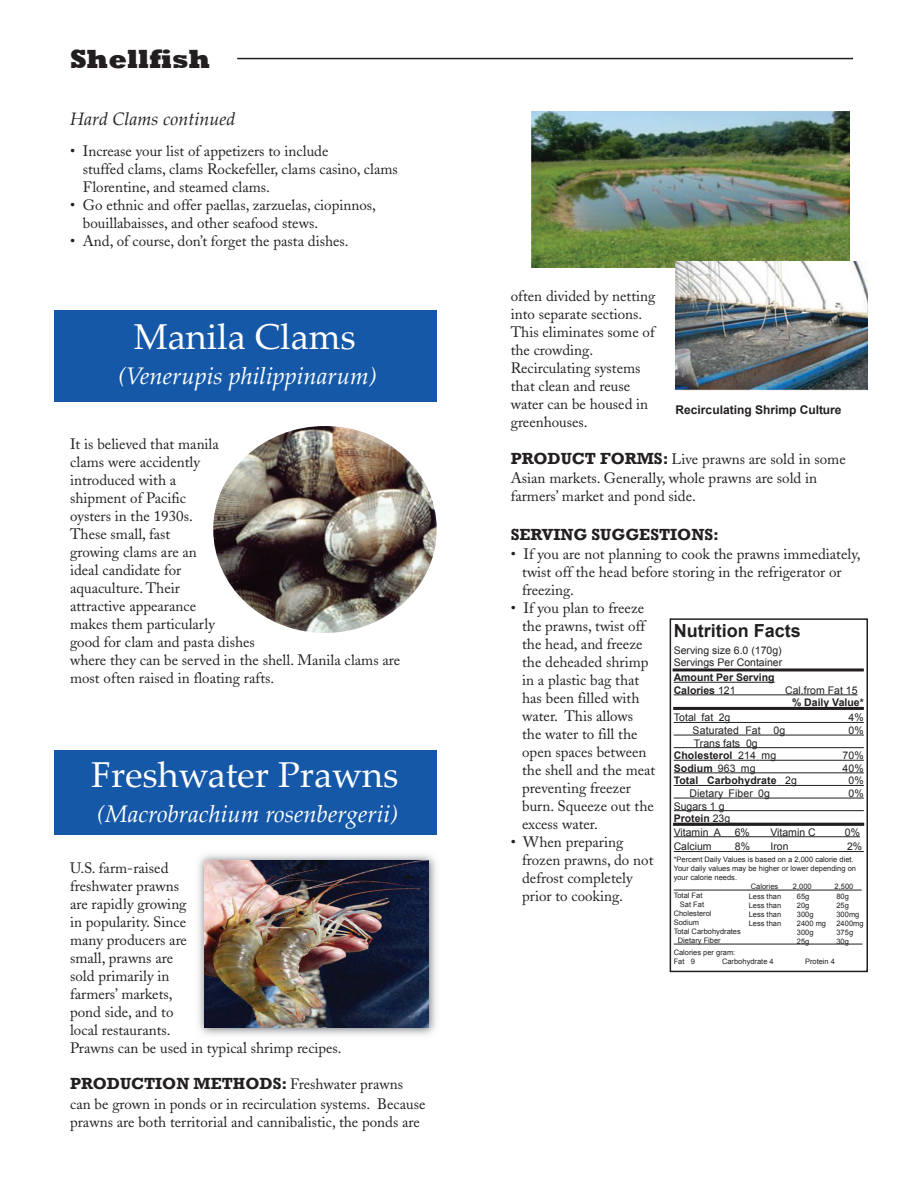
<style>
.page{position:relative;width:918px;height:1188px;background:#fff}
.page>*{position:absolute;margin:0;border:0;box-sizing:border-box;transform-origin:0 0}
.t1{font:36px "Palatino Linotype";color:#fff}
.t2{font:800 27px "Rockwell";color:#231f20}
.t3{font:italic 24px "Palatino Linotype";color:#fff}
.t4{font:italic 18px "Palatino Linotype";color:#231f20}
.t5{font:700 18px "Arial";color:#231f20}
.t6{font:700 16.5px "Rockwell";color:#231f20}
.t7{font:15px/18px "Adobe Caslon";color:#231f20}
.t8{font:700 12px "Arial";color:#231f20}
.t9{font:10.5px/12.6px "Arial";color:#231f20}
.t10{font:700 10.5px/12.6px "Arial";color:#231f20}
.t11{font:7.5px/9px "Arial";color:#231f20}
.s1{font-family:"Adobe Caslon";font-weight:400;font-size:15px}
.s2{font-family:"Rockwell";font-weight:700;font-size:16.5px}
.s3{font-weight:400}
.s4{font-weight:700}
</style>
<div class="page">
<img style="left:213px;top:426px;width:224px;height:207px;border-radius:50%">
<div style="left:670px;top:618px;width:198px;height:354px;border:2px solid #231f20"></div>
<hr style="left:674px;top:682px;width:101px;height:1px;background:#231f20">
<hr style="left:674px;top:695px;width:41px;height:1px;background:#231f20">
<hr style="left:715px;top:695px;width:143px;height:1px;background:#231f20">
<hr style="left:674px;top:722px;width:190px;height:1px;background:#231f20">
<hr style="left:674px;top:735px;width:190px;height:1px;background:#231f20">
<hr style="left:674px;top:747px;width:190px;height:1px;background:#231f20">
<hr style="left:674px;top:760px;width:64px;height:1px;background:#231f20">
<hr style="left:738px;top:760px;width:126px;height:1px;background:#231f20">
<hr style="left:674px;top:773px;width:39px;height:1px;background:#231f20">
<hr style="left:713px;top:773px;width:151px;height:1px;background:#231f20">
<hr style="left:674px;top:785px;width:103px;height:1px;background:#231f20">
<hr style="left:777px;top:785px;width:87px;height:1px;background:#231f20">
<hr style="left:674px;top:798px;width:190px;height:1px;background:#231f20">
<hr style="left:674px;top:810px;width:190px;height:1px;background:#231f20">
<hr style="left:674px;top:836px;width:186px;height:1px;background:#231f20">
<hr style="left:674px;top:851px;width:190px;height:1px;background:#231f20">
<hr style="left:674px;top:890px;width:188px;height:1px;background:#231f20">
<hr style="left:674px;top:944px;width:189px;height:1px;background:#231f20">
<hr style="left:673px;top:668px;width:191px;height:3px;background:#231f20">
<hr style="left:673px;top:707px;width:191px;height:3px;background:#231f20">
<hr style="left:673px;top:823px;width:191px;height:3px;background:#231f20">
<hr style="left:237px;top:58px;width:616px;height:1px;background:#231f20">
<div style="left:54px;top:310px;width:382px;height:91px;background:#1558a8"></div>
<div style="left:54px;top:750px;width:382px;height:85px;background:#1558a8"></div>
<img style="left:198px;top:854px;width:238px;height:188px">
<img style="left:205px;top:860px;width:223px;height:167px">
<img style="left:532px;top:112px;width:318px;height:155px">
<img style="left:676px;top:262px;width:192px;height:129px">
<h2 class="t2" style="left:70px;top:43px;width:142px">Shellfish</h2>
<p class="t4" style="left:70px;top:112px;width:167px">Hard Clams continued</p>
<p class="t7" style="left:83px;top:143px;width:316px;text-indent:-13px">• Increase your list of appetizers to include<br>stuffed clams, clams Rockefeller, clams casino, clams<br>Florentine, and steamed clams.</p>
<p class="t7" style="left:83px;top:197px;width:295px;text-indent:-13px">• Go ethnic and offer paellas, zarzuelas, ciopinnos, bouillabaisses, and other seafood stews.</p>
<p class="t7" style="left:70px;top:233px;width:280px">• And, of course, don’t forget the pasta dishes.</p>
<h1 class="t1" style="left:134px;top:322px;width:224px">Manila Clams</h1>
<h3 class="t3" style="left:119px;top:366px;width:260px">(Venerupis philippinarum)</h3>
<p class="t7" style="left:70px;top:437px;width:332px">It is believed that manila<br>clams were accidently<br>introduced with a<br>shipment of Pacific<br>oysters in the 1930s.<br>These small, fast<br>growing clams are an<br>ideal candidate for<br>aquaculture. Their<br>attractive appearance<br>makes them particularly<br>good for clam and pasta dishes<br>where they can be served in the shell. Manila clams are most often raised in floating rafts.</p>
<h1 class="t1" style="left:91px;top:761px;width:309px">Freshwater Prawns</h1>
<h3 class="t3" style="left:97px;top:805px;width:303px">(Macrobrachium rosenbergerii)</h3>
<p class="t7" style="left:70px;top:860px;width:273px">U.S. farm-raised<br>freshwater prawns<br>are rapidly growing<br>in popularity. Since<br>many producers are<br>small, prawns are<br>sold primarily in<br>farmers’ markets,<br>pond side, and to<br>local restaurants.<br>Prawns can be used in typical shrimp recipes.</p>
<p class="t6" style="left:70px;top:1074px;width:335px">PRODUCTION METHODS: <span class="s1">Freshwater prawns</span></p>
<p class="t7" style="left:70px;top:1097px;width:357px">can be grown in ponds or in recirculation systems. Because prawns are both territorial and cannibalistic, the ponds are</p>
<p class="t7" style="left:511px;top:289px;width:146px">often divided by netting into separate sections.<br>This eliminates some of the crowding.<br>Recirculating systems that clean and reuse water can be housed in greenhouses.</p>
<p class="t7" style="left:511px;top:450px;width:337px;line-height:19.8px"><span class="s2">PRODUCT FORMS:</span> Live prawns are sold in some<br>Asian markets. Generally, whole prawns are sold in</p>
<p class="t7" style="left:511px;top:489px;width:187px">farmers’ market and pond side.</p>
<p class="t6" style="left:511px;top:524px;width:210px">SERVING SUGGESTIONS:</p>
<p class="t7" style="left:522px;top:547px;width:340px;text-indent:-11px">• If you are not planning to cook the prawns immediately, twist off the head before storing in the refrigerator or freezing.</p>
<p class="t7" style="left:522px;top:601px;width:135px;text-indent:-11px">• If you plan to freeze the prawns, twist off the head, and freeze the deheaded shrimp in a plastic bag that has been filled with water. This allows the water to fill the open spaces between the shell and the meat preventing freezer burn. Squeeze out the excess water.</p>
<p class="t7" style="left:522px;top:835px;width:133px;text-indent:-11px">• When preparing frozen prawns, do not defrost completely prior to cooking.</p>
<p class="t8" style="left:676px;top:403px;width:168px">Recirculating Shrimp Culture</p>
<p class="t5" style="left:674px;top:621px;width:128px">Nutrition Facts</p>
<p class="t9" style="left:674px;top:644px;width:110px">Serving size 6.0 (170g)<br>Servings Per Container</p>
<p class="t10" style="left:674px;top:671px;width:102px">Amount Per Serving<br>Calories <span class="s3">121</span></p>
<p class="t9" style="left:785px;top:684px;width:74px">Cal.from Fat 15</p>
<p class="t10" style="left:792px;top:696px;width:73px">% Daily Value*</p>
<p class="t9" style="left:674px;top:711px;width:58px">Total fat 2g</p>
<p class="t9" style="left:849px;top:711px;width:17px">4%</p>
<p class="t9" style="left:693px;top:724px;width:94px">Saturated Fat 0g</p>
<p class="t9" style="left:849px;top:724px;width:17px">0%</p>
<p class="t9" style="left:674px;top:737px;width:104px;text-align:center">Trans fats 0g<br><span class="s4">Cholesterol</span> 214 mg</p>
<p class="t9" style="left:843px;top:749px;width:23px">70%</p>
<p class="t10" style="left:674px;top:762px;width:83px">Sodium <span class="s3">963 mg</span></p>
<p class="t9" style="left:843px;top:762px;width:23px">40%</p>
<p class="t10" style="left:674px;top:774px;width:125px">Total Carbohydrate <span class="s3">2g</span></p>
<p class="t9" style="left:849px;top:774px;width:17px">0%</p>
<p class="t9" style="left:689px;top:787px;width:82px">Dietary Fiber 0g</p>
<p class="t9" style="left:849px;top:787px;width:17px">0%</p>
<p class="t9" style="left:674px;top:799px;width:58px;line-height:13px">Sugars 1 g<br><span class="s4">Protein</span> 23g<br>Vitamin A</p>
<p class="t9" style="left:735px;top:826px;width:17px">6%</p>
<p class="t9" style="left:770px;top:826px;width:47px">Vitamin C</p>
<p class="t9" style="left:845px;top:826px;width:17px">0%</p>
<p class="t9" style="left:674px;top:841px;width:39px">Calcium</p>
<p class="t9" style="left:735px;top:841px;width:17px">8%</p>
<p class="t9" style="left:771px;top:841px;width:20px">Iron</p>
<p class="t9" style="left:847px;top:841px;width:17px">2%</p>
<p class="t11" style="left:674px;top:855px;width:181px">*Percent Daily Values is based on a 2,000 calorie diet.</p>
<p class="t11" style="left:674px;top:864px;width:184px">Your daily values may be higher or lower depending on</p>
<p class="t11" style="left:674px;top:873px;width:65px">your calorie needs.</p>
<p class="t11" style="left:751px;top:882px;width:29px">Calories</p>
<p class="t11" style="left:793px;top:882px;width:20px">2,000</p>
<p class="t11" style="left:835px;top:882px;width:20px">2,500</p>
<p class="t11" style="left:674px;top:891px;width:30px">Total Fat</p>
<p class="t11" style="left:680px;top:900px;width:26px">Sat Fat</p>
<p class="t11" style="left:674px;top:909px;width:39px">Cholesterol</p>
<p class="t11" style="left:674px;top:918px;width:27px">Sodium</p>
<p class="t11" style="left:674px;top:927px;width:69px">Total Carbohydrates</p>
<p class="t11" style="left:678px;top:936px;width:44px">Dietary Fiber</p>
<p class="t11" style="left:674px;top:948px;width:63px">Calories per gram:<br>Fat 9</p>
<p class="t11" style="left:749px;top:892px;width:34px;text-align:justify">Less than Less than Less than Less than</p>
<p class="t11" style="left:797px;top:892px;width:31px">65g<br>20g<br>300g<br>2400 mg<br>300g<br>25g</p>
<p class="t11" style="left:836px;top:892px;width:29px">80g<br>25g<br>300mg<br>2400mg<br>375g<br>30g</p>
<p class="t11" style="left:722px;top:957px;width:53px">Carbohydrate 4</p>
<p class="t11" style="left:805px;top:957px;width:32px">Protein 4</p>
</div>
